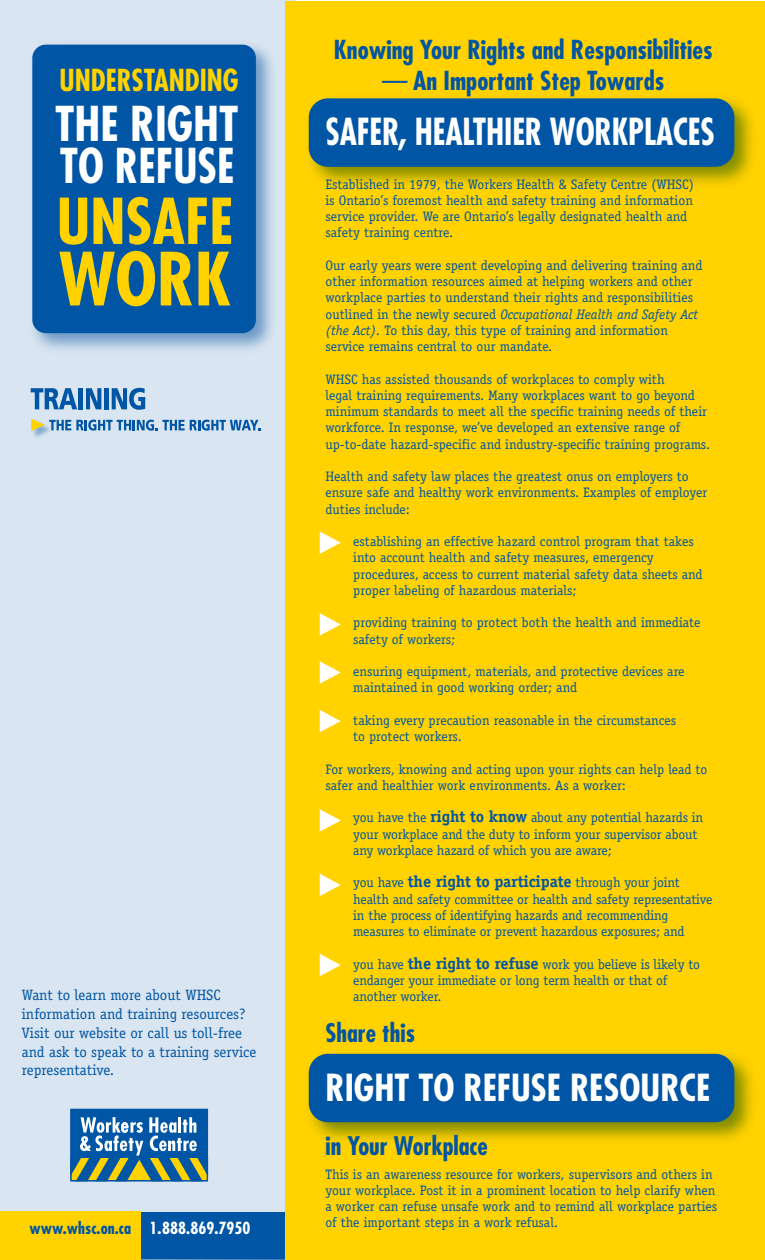
<style>
.page{position:relative;width:765px;height:1260px;background:#fff}
.page>*{position:absolute;margin:0;border:0;box-sizing:border-box;transform-origin:0 0}
.t1{font:700 condensed 71.38px "Futura";color:#ffd200}
.t2{font:700 condensed 61.5px "Futura";color:#ffd200}
.t3{font:700 condensed 46.75px/41.9px "Futura";color:#fff}
.t4{font:700 condensed 36.25px "Futura";letter-spacing:-.005em;color:#fff;scale:.9 1}
.t5{font:700 condensed 36.25px "Futura";letter-spacing:-.005em;color:#fff}
.t6{font:700 condensed 29.5px "Futura";color:#ffd200;scale:.95 1}
.t7{font:700 condensed 25.5px "Futura";color:#0055a4}
.t8{font:700 condensed 25px "Futura";color:#0055a4}
.t9{font:700 condensed 16.25px "Futura";letter-spacing:.005em;color:#0055a4}
.t10{font:15px/18.8px "Officina Serif";color:#0055a4}
.t11{font:13.75px/16.2px "Officina Serif";color:#0055a4}
.s1{color:#fff}
.s2{font-weight:300}
.s3{font-style:italic}
.s4{font-weight:700;font-size:16.25px}
</style>
<div class="page">
<div style="left:0;top:1211px;width:285px;height:49px;background:#0055a4"></div>
<div style="left:0;top:0;width:295px;height:1211px;background:#d9e5f1"></div>
<img style="left:32px;top:44px;width:241px;height:306px">
<div style="left:32px;top:45px;width:224px;height:288px;background:#0055a4;border-radius:14px"></div>
<div style="left:0;top:1212px;width:140px;height:48px;background:#ffd200"></div>
<div style="left:71px;top:1110px;width:136px;height:71px;background:#0055a4"></div>
<svg style="left:70px;top:1117px;width:139px;height:65px"></svg>
<div style="left:70px;top:1109px;width:138px;height:72px;border:1px solid #0055a4"></div>
<div style="left:285px;top:1px;width:480px;height:1259px;background:#ffd200"></div>
<svg style="left:320px;top:531px;width:21px;height:23px"></svg>
<svg style="left:320px;top:613px;width:21px;height:23px"></svg>
<svg style="left:320px;top:661px;width:21px;height:23px"></svg>
<svg style="left:320px;top:710px;width:21px;height:22px"></svg>
<svg style="left:320px;top:809px;width:21px;height:23px"></svg>
<svg style="left:320px;top:874px;width:21px;height:22px"></svg>
<svg style="left:320px;top:954px;width:21px;height:22px"></svg>
<img style="left:308px;top:99px;width:444px;height:85px">
<div style="left:309px;top:99px;width:425px;height:67px;background:#0055a4;border-radius:19px"></div>
<div style="left:309px;top:98px;width:425px;height:69px;border:1px solid #0055a4;border-radius:19px"></div>
<img style="left:308px;top:1053px;width:444px;height:87px">
<div style="left:309px;top:1054px;width:425px;height:68px;background:#0055a4;border-radius:19px"></div>
<div style="left:309px;top:1054px;width:425px;height:68px;border:1px solid #0055a4;border-radius:19px"></div>
<svg style="left:31px;top:388px;width:46px;height:21px"></svg>
<hr style="left:79px;top:388px;width:4px;height:21px;background:#0055a4">
<svg style="left:86px;top:388px;width:15px;height:21px"></svg>
<div style="left:104px;top:388px;width:5px;height:21px;background:#0055a4"></div>
<svg style="left:112px;top:388px;width:33px;height:22px"></svg>
<img style="left:31px;top:418px;width:18px;height:20px">
<svg style="left:31px;top:419px;width:229px;height:12px"></svg>
<h3 class="t6" style="left:60px;top:61px;width:190px">UNDERSTANDING</h3>
<h3 class="t3" style="left:55px;top:102px;width:185px">THE RIGHT<br>TO REFUSE</h3>
<h2 class="t2" style="left:57px;top:182px;width:178px">UNSAFE</h2>
<h1 class="t1" style="left:59px;top:233px;width:174px">WORK</h1>
<p class="t10" style="left:22px;top:986px;width:236px">Want to learn more about WHSC information and training resources?<br>Visit our website or call us toll-free and ask to speak to a training service representative.</p>
<p class="t9" style="left:29px;top:1218px;width:223px">www.whsc.on.ca <span class="s1">1.888.869.7950</span></p>
<h3 class="t7" style="left:334px;top:34px;width:380px">Knowing Your Rights and Responsibilities</h3>
<h3 class="t7" style="left:382px;top:64px;width:284px"><span class="s2">—</span> An Important Step Towards</h3>
<h3 class="t4" style="left:325px;top:109px;width:434px">SAFER, HEALTHIER WORKPLACES</h3>
<p class="t11" style="left:325px;top:176px;width:370px">Established in 1979, the Workers Health &amp; Safety Centre (WHSC) is Ontario’s foremost health and safety training and information service provider. We are Ontario’s legally designated health and safety training centre.</p>
<p class="t11" style="left:325px;top:257px;width:379px">Our early years were spent developing and delivering training and other information resources aimed at helping workers and other workplace parties to understand their rights and responsibilities outlined in the newly secured <span class="s3">Occupational Health and Safety Act (the Act).</span> To this day, this type of training and information service remains central to our mandate.</p>
<p class="t11" style="left:325px;top:371px;width:386px">WHSC has assisted thousands of workplaces to comply with<br>legal training requirements. Many workplaces want to go beyond minimum standards to meet all the specific training needs of their workforce. In response, we’ve developed an extensive range of up-to-date hazard-specific and industry-specific training programs.</p>
<p class="t11" style="left:325px;top:468px;width:383px">Health and safety law places the greatest onus on employers to ensure safe and healthy work environments. Examples of employer duties include:</p>
<p class="t11" style="left:353px;top:533px;width:351px">establishing an effective hazard control program that takes into account health and safety measures, emergency procedures, access to current material safety data sheets and proper labeling of hazardous materials;</p>
<p class="t11" style="left:353px;top:615px;width:349px">providing training to protect both the health and immediate safety of workers;</p>
<p class="t11" style="left:353px;top:663px;width:333px">ensuring equipment, materials, and protective devices are maintained in good working order; and</p>
<p class="t11" style="left:353px;top:712px;width:324px">taking every precaution reasonable in the circumstances to protect workers.</p>
<p class="t11" style="left:325px;top:761px;width:383px">For workers, knowing and acting upon your rights can help lead to safer and healthier work environments. As a worker:</p>
<p class="t11" style="left:353px;top:810px;width:352px">you have the <span class="s4">right to know</span> about any potential hazards in your workplace and the duty to inform your supervisor about any workplace hazard of which you are aware;</p>
<p class="t11" style="left:353px;top:875px;width:361px">you have <span class="s4">the right to participate</span> through your joint health and safety committee or health and safety representative in the process of identifying hazards and recommending measures to eliminate or prevent hazardous exposures; and</p>
<p class="t11" style="left:353px;top:956px;width:348px">you have <span class="s4">the right to refuse</span> work you believe is likely to endanger your immediate or long term health or that of another worker.</p>
<h3 class="t8" style="left:325px;top:1017px;width:91px">Share this</h3>
<h3 class="t5" style="left:325px;top:1065px;width:386px">RIGHT TO REFUSE RESOURCE</h3>
<h3 class="t8" style="left:325px;top:1129px;width:164px">in Your Workplace</h3>
<p class="t11" style="left:325px;top:1166px;width:393px">This is an awareness resource for workers, supervisors and others in your workplace. Post it in a prominent location to help clarify when a worker can refuse unsafe work and to remind all workplace parties of the important steps in a work refusal.</p>
</div>
